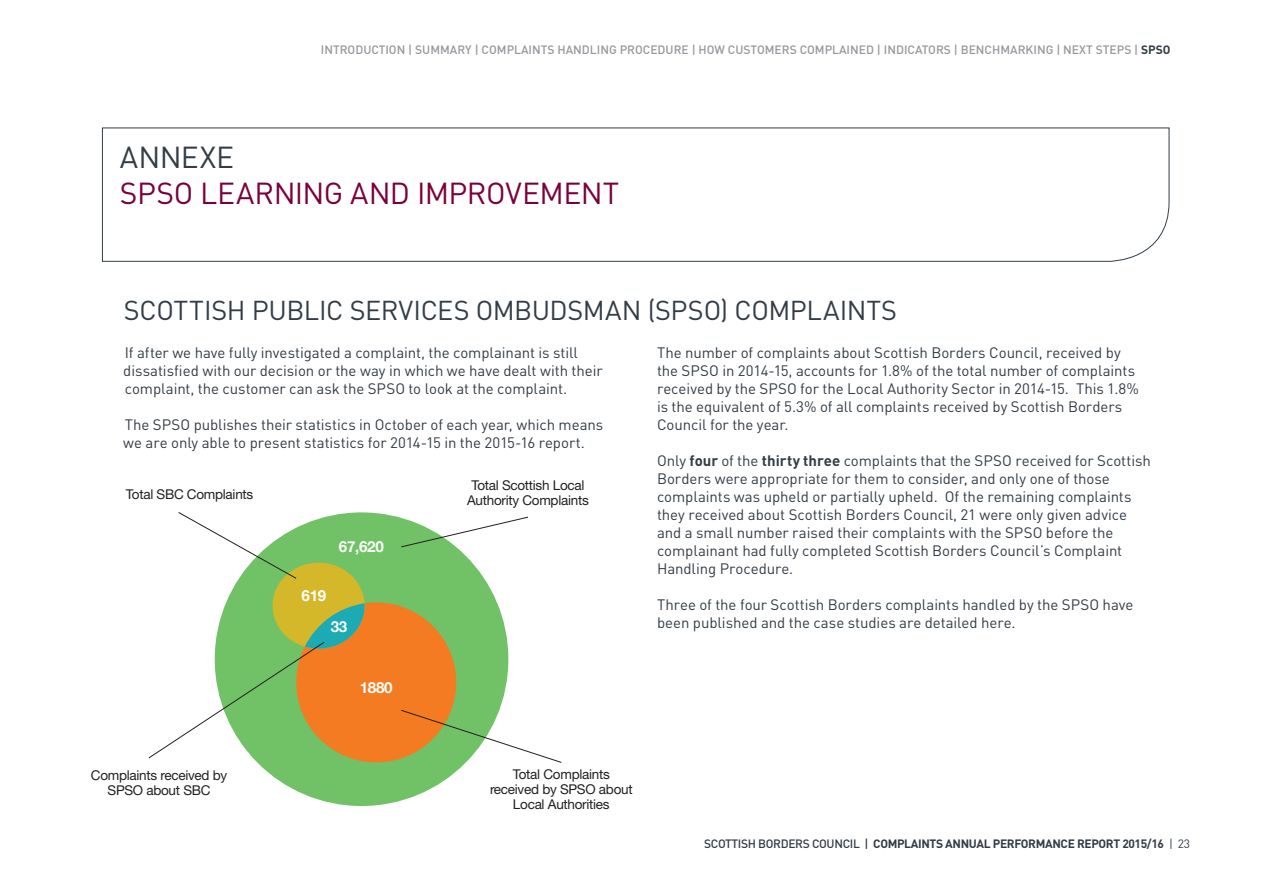
<style>
.page{position:relative;width:1263px;height:893px;background:#fff}
.page>*{position:absolute;margin:0;border:0;box-sizing:border-box;transform-origin:0 0}
.t1{font:30px "DIN";letter-spacing:-.015em;color:#7a003b}
.t2{font:30px "DIN";letter-spacing:.005em;color:#323d47}
.t3{font:27px "DIN";letter-spacing:-.01em;color:#323d47}
.t4{font:700 15.15px "Helvetica Neue";letter-spacing:-.02em;color:#fff}
.t5{font:15px/18px "DIN";letter-spacing:-.005em;color:#323d47}
.t6{font:13.5px/15px "Helvetica Neue";letter-spacing:-.02em;color:#231f20;text-align:center}
.t7{font:500 12px "DIN";color:#97979d}
.t8{font:700 12px "DIN";letter-spacing:-.03em;color:#323d47}
.s1{font-weight:700;color:#323d47}
.s2{font-weight:700}
.s3{font-weight:500}
.s4{font-weight:400}
</style>
<div class="page">
<svg style="left:102px;top:127px;width:1068px;height:135px"></svg>
<div style="left:215px;top:512px;width:293px;height:294px;background:#71c167;border-radius:50%"></div>
<div style="left:296px;top:602px;width:160px;height:160px;background:#f47b21;border-radius:50%"></div>
<div style="left:273px;top:563px;width:92px;height:86px;background:#d4b829;border-radius:50%"></div>
<svg style="left:401px;top:710px;width:161px;height:53px"></svg>
<svg style="left:148px;top:603px;width:217px;height:155px"></svg>
<svg style="left:178px;top:512px;width:119px;height:67px"></svg>
<svg style="left:401px;top:517px;width:127px;height:30px"></svg>
<p class="t7" style="left:321px;top:42px;width:851px">INTRODUCTION | SUMMARY | COMPLAINTS HANDLING PROCEDURE | HOW CUSTOMERS COMPLAINED | INDICATORS | BENCHMARKING | NEXT STEPS | <span class="s1">SPSO</span></p>
<h1 class="t2" style="left:120px;top:138px;width:116px">ANNEXE</h1>
<h1 class="t1" style="left:120px;top:174px;width:501px">SPSO LEARNING AND IMPROVEMENT</h1>
<h2 class="t3" style="left:124px;top:293px;width:775px">SCOTTISH PUBLIC SERVICES OMBUDSMAN (SPSO) COMPLAINTS</h2>
<p class="t5" style="left:123px;top:343px;width:481px">If after we have fully investigated a complaint, the complainant is still dissatisfied with our decision or the way in which we have dealt with their complaint, the customer can ask the SPSO to look at the complaint.</p>
<p class="t5" style="left:123px;top:415px;width:481px">The SPSO publishes their statistics in October of each year, which means we are only able to present statistics for 2014-15 in the 2015-16 report.</p>
<p class="t6" style="left:126px;top:487px;width:129px">Total SBC Complaints</p>
<p class="t4" style="left:339px;top:537px;width:46px">67,620</p>
<p class="t4" style="left:302px;top:586px;width:26px">619</p>
<p class="t4" style="left:331px;top:618px;width:18px">33</p>
<p class="t4" style="left:360px;top:678px;width:34px">1880</p>
<p class="t6" style="left:467px;top:478px;width:123px">Total Scottish Local<br>Authority Complaints</p>
<p class="t5" style="left:657px;top:343px;width:483px">The number of complaints about Scottish Borders Council, received by the SPSO in 2014-15, accounts for 1.8% of the total number of complaints received by the SPSO for the Local Authority Sector in 2014-15. This 1.8% is the equivalent of 5.3% of all complaints received by Scottish Borders Council for the year.</p>
<p class="t5" style="left:657px;top:451px;width:495px">Only <span class="s2">four</span> of the <span class="s2">thirty three</span> complaints that the SPSO received for Scottish Borders were appropriate for them to consider, and only one of those complaints was upheld or partially upheld. Of the remaining complaints they received about Scottish Borders Council, 21 were only given advice and a small number raised their complaints with the SPSO before the complainant had fully completed Scottish Borders Council’s Complaint Handling Procedure.</p>
<p class="t5" style="left:657px;top:595px;width:478px">Three of the four Scottish Borders complaints handled by the SPSO have been published and the case studies are detailed here.</p>
<p class="t6" style="left:91px;top:768px;width:138px">Complaints received by<br>SPSO about SBC</p>
<p class="t6" style="left:490px;top:766px;width:144px">Total Complaints received by SPSO about<br>Local Authorities</p>
<p class="t8" style="left:704px;top:836px;width:487px"><span class="s3">SCOTTISH BORDERS COUNCIL |</span> COMPLAINTS ANNUAL PERFORMANCE REPORT 2015/16 <span class="s4">| 23</span></p>
</div>
